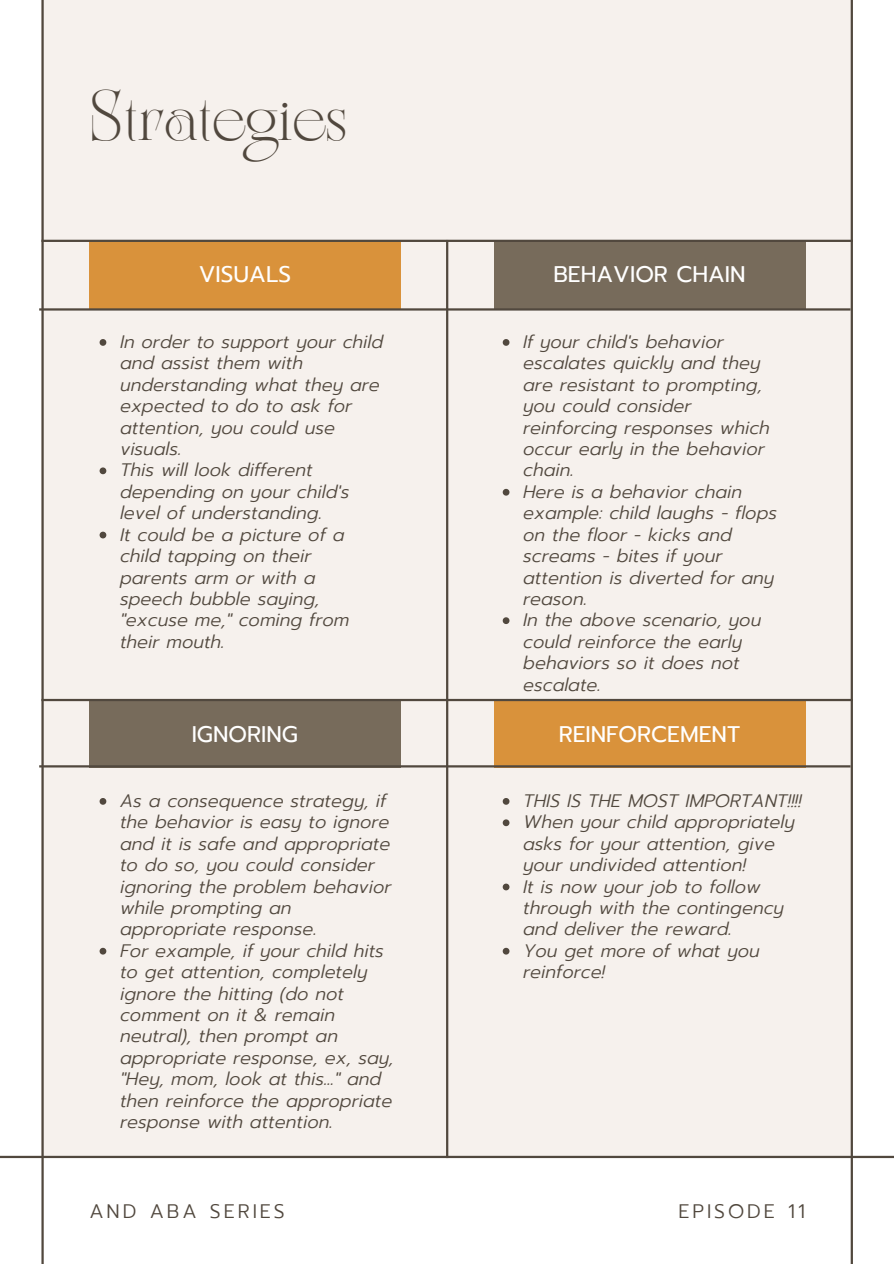
<style>
.page{position:relative;width:894px;height:1264px;background:#fff}
.page>*{position:absolute;margin:0;border:0;box-sizing:border-box;transform-origin:0 0}
.t1{font:49.5px "TAN Nightingale";color:#51483e}
.t2{font:22.5px "Prompt";color:#fff}
.t3{font:300 19.5px "Prompt";letter-spacing:.15em;color:#51483e}
.t4{font:italic 300 18px/21.5px "Prompt";color:#51483e}
</style>
<div class="page">
<div style="left:41px;top:0;width:810px;height:1157px;background:#f6f1ed"></div>
<div style="left:89px;top:700px;width:311px;height:67px;background:#776b5b"></div>
<div style="left:494px;top:700px;width:310px;height:67px;background:#d9923b"></div>
<hr style="left:41px;top:699px;width:811px;height:2px;background:#51483e">
<hr style="left:39px;top:765px;width:811px;height:2px;background:#51483e">
<hr style="left:41px;top:0;width:3px;height:1263px;background:#51483e">
<hr style="left:850px;top:0;width:2px;height:1263px;background:#51483e">
<hr style="left:0;top:1155px;width:893px;height:3px;background:#51483e">
<div style="left:89px;top:241px;width:311px;height:67px;background:#d9923b"></div>
<div style="left:494px;top:241px;width:310px;height:67px;background:#776b5b"></div>
<hr style="left:41px;top:240px;width:811px;height:2px;background:#51483e">
<hr style="left:446px;top:240px;width:2px;height:917px;background:#51483e">
<svg style="left:99px;top:339px;width:7px;height:7px"></svg>
<svg style="left:99px;top:467px;width:7px;height:7px"></svg>
<svg style="left:99px;top:531px;width:7px;height:7px"></svg>
<svg style="left:502px;top:339px;width:7px;height:7px"></svg>
<svg style="left:502px;top:489px;width:7px;height:6px"></svg>
<svg style="left:502px;top:617px;width:7px;height:7px"></svg>
<svg style="left:99px;top:798px;width:7px;height:6px"></svg>
<svg style="left:99px;top:947px;width:7px;height:7px"></svg>
<svg style="left:502px;top:798px;width:7px;height:6px"></svg>
<svg style="left:502px;top:819px;width:7px;height:7px"></svg>
<svg style="left:502px;top:883px;width:7px;height:7px"></svg>
<svg style="left:502px;top:947px;width:7px;height:7px"></svg>
<hr style="left:39px;top:308px;width:811px;height:2px;background:#51483e">
<p class="t1" style="left:89px;top:89px;width:259px">STRATEGIES</p>
<p class="t2" style="left:199px;top:258px;width:94px">VISUALS</p>
<p class="t2" style="left:553px;top:258px;width:194px">BEHAVIOR CHAIN</p>
<p class="t4" style="left:120px;top:331px;width:264px">In order to support your child and assist them with understanding what they are expected to do to ask for attention, you could use visuals.</p>
<p class="t4" style="left:120px;top:460px;width:231px">This will look different depending on your child's level of understanding.</p>
<p class="t4" style="left:120px;top:524px;width:231px">It could be a picture of a child tapping on their parents arm or with a speech bubble saying, "excuse me," coming from their mouth.</p>
<p class="t4" style="left:523px;top:331px;width:248px">If your child's behavior escalates quickly and they are resistant to prompting, you could consider reinforcing responses which occur early in the behavior chain.</p>
<p class="t4" style="left:523px;top:481px;width:255px">Here is a behavior chain example: child laughs - flops on the floor - kicks and screams - bites if your attention is diverted for any reason.</p>
<p class="t4" style="left:523px;top:609px;width:239px">In the above scenario, you could reinforce the early behaviors so it does not escalate.</p>
<p class="t2" style="left:192px;top:717px;width:108px">IGNORING</p>
<p class="t2" style="left:558px;top:717px;width:183px">REINFORCEMENT</p>
<p class="t4" style="left:120px;top:790px;width:273px">As a consequence strategy, if the behavior is easy to ignore and it is safe and appropriate to do so, you could consider ignoring the problem behavior while prompting an appropriate response.</p>
<p class="t4" style="left:120px;top:940px;width:275px">For example, if your child hits to get attention, completely ignore the hitting (do not comment on it &amp; remain neutral), then prompt an appropriate response, ex, say, "Hey, mom, look at this..." and then reinforce the appropriate response with attention.</p>
<p class="t4" style="left:523px;top:790px;width:280px">THIS IS THE MOST IMPORTANT!!!!</p>
<p class="t4" style="left:523px;top:811px;width:273px">When your child appropriately asks for your attention, give your undivided attention!</p>
<p class="t4" style="left:523px;top:875px;width:262px">It is now your job to follow through with the contingency and deliver the reward.</p>
<p class="t4" style="left:523px;top:940px;width:238px">You get more of what you reinforce!</p>
<p class="t3" style="left:89px;top:1196px;width:197px">AND ABA SERIES</p>
<p class="t3" style="left:678px;top:1196px;width:128px">EPISODE 11</p>
</div>
